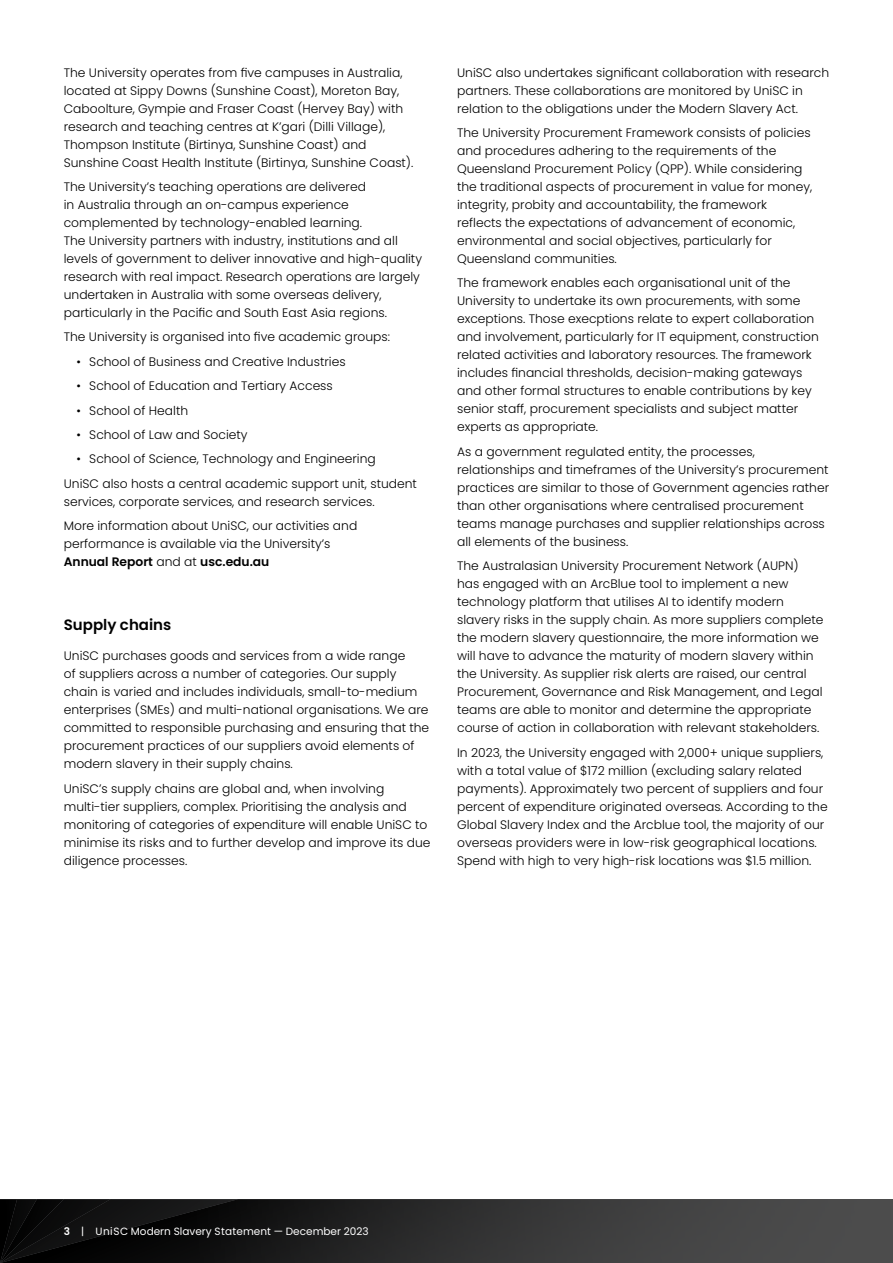
<style>
.page{position:relative;width:893px;height:1263px;background:#fff}
.page>*{position:absolute;margin:0;border:0;box-sizing:border-box;transform-origin:0 0}
.t1{font:600 15px "Poppins";color:#000}
.t2{font:300 12.3px/18px "Poppins";color:#000}
.t3{font:10.5px "Poppins";color:#fff}
.s1{font-weight:600}
</style>
<div class="page">
<svg style="left:238px;top:1199px;width:655px;height:64px;background:#363636"></svg>
<svg style="left:0;top:1199px;width:238px;height:64px;background:#0b0b0c"></svg>
<p class="t2" style="left:64px;top:63px;width:351px">The University operates from five campuses in Australia, located at Sippy Downs (Sunshine Coast), Moreton Bay, Caboolture, Gympie and Fraser Coast (Hervey Bay) with research and teaching centres at K’gari (Dilli Village), Thompson Institute (Birtinya, Sunshine Coast) and Sunshine Coast Health Institute (Birtinya, Sunshine Coast).</p>
<p class="t2" style="left:64px;top:178px;width:360px">The University’s teaching operations are delivered<br>in Australia through an on-campus experience complemented by technology-enabled learning.<br>The University partners with industry, institutions and all levels of government to deliver innovative and high-quality research with real impact. Research operations are largely undertaken in Australia with some overseas delivery, particularly in the Pacific and South East Asia regions.</p>
<p class="t2" style="left:64px;top:328px;width:328px">The University is organised into five academic groups:</p>
<p class="t2" style="left:77px;top:353px;width:271px">• School of Business and Creative Industries</p>
<p class="t2" style="left:77px;top:377px;width:258px">• School of Education and Tertiary Access</p>
<p class="t2" style="left:77px;top:401px;width:113px">• School of Health</p>
<p class="t2" style="left:77px;top:426px;width:173px">• School of Law and Society</p>
<p class="t2" style="left:64px;top:447px;width:355px;line-height:24.5px;text-indent:13px">• School of Science, Technology and Engineering<br>UniSC also hosts a central academic support unit, student</p>
<p class="t2" style="left:64px;top:489px;width:312px;line-height:24.5px">services, corporate services, and research services.<br>More information about UniSC, our activities and</p>
<p class="t2" style="left:64px;top:535px;width:268px">performance is available via the University’s<br><span class="s1">Annual Report</span> and at <span class="s1">usc.edu.au</span></p>
<p class="t1" style="left:64px;top:616px;width:109px">Supply chains</p>
<p class="t2" style="left:64px;top:647px;width:367px">UniSC purchases goods and services from a wide range<br>of suppliers across a number of categories. Our supply chain is varied and includes individuals, small-to-medium enterprises (SMEs) and multi-national organisations. We are committed to responsible purchasing and ensuring that the procurement practices of our suppliers avoid elements of modern slavery in their supply chains.</p>
<p class="t2" style="left:64px;top:779px;width:368px">UniSC’s supply chains are global and, when involving multi-tier suppliers, complex. Prioritising the analysis and monitoring of categories of expenditure will enable UniSC to minimise its risks and to further develop and improve its due diligence processes.</p>
<p class="t2" style="left:457px;top:63px;width:374px">UniSC also undertakes significant collaboration with research partners. These collaborations are monitored by UniSC in relation to the obligations under the Modern Slavery Act.</p>
<p class="t2" style="left:457px;top:124px;width:357px">The University Procurement Framework consists of policies and procedures adhering to the requirements of the Queensland Procurement Policy (QPP). While considering the traditional aspects of procurement in value for money, integrity, probity and accountability, the framework reflects the expectations of advancement of economic, environmental and social objectives, particularly for Queensland communities.</p>
<p class="t2" style="left:457px;top:274px;width:363px">The framework enables each organisational unit of the University to undertake its own procurements, with some exceptions. Those execptions relate to expert collaboration and involvement, particularly for IT equipment, construction related activities and laboratory resources. The framework includes financial thresholds, decision-making gateways and other formal structures to enable contributions by key senior staff, procurement specialists and subject matter experts as appropriate.</p>
<p class="t2" style="left:457px;top:442px;width:374px">As a government regulated entity, the processes, relationships and timeframes of the University’s procurement practices are similar to those of Government agencies rather than other organisations where centralised procurement teams manage purchases and supplier relationships across all elements of the business.</p>
<p class="t2" style="left:457px;top:557px;width:368px">The Australasian University Procurement Network (AUPN) has engaged with an ArcBlue tool to implement a new technology platform that utilises AI to identify modern slavery risks in the supply chain. As more suppliers complete the modern slavery questionnaire, the more information we will have to advance the maturity of modern slavery within the University. As supplier risk alerts are raised, our central Procurement, Governance and Risk Management, and Legal teams are able to monitor and determine the appropriate course of action in collaboration with relevant stakeholders.</p>
<p class="t2" style="left:457px;top:743px;width:372px">In 2023, the University engaged with 2,000+ unique suppliers, with a total value of $172 million (excluding salary related payments). Approximately two percent of suppliers and four percent of expenditure originated overseas. According to the Global Slavery Index and the Arcblue tool, the majority of our overseas providers were in low-risk geographical locations.<br>Spend with high to very high-risk locations was $1.5 million.</p>
<p class="t3" style="left:64px;top:1225px;width:306px"><span class="s1">3</span> | UniSC Modern Slavery Statement — December 2023</p>
</div>
